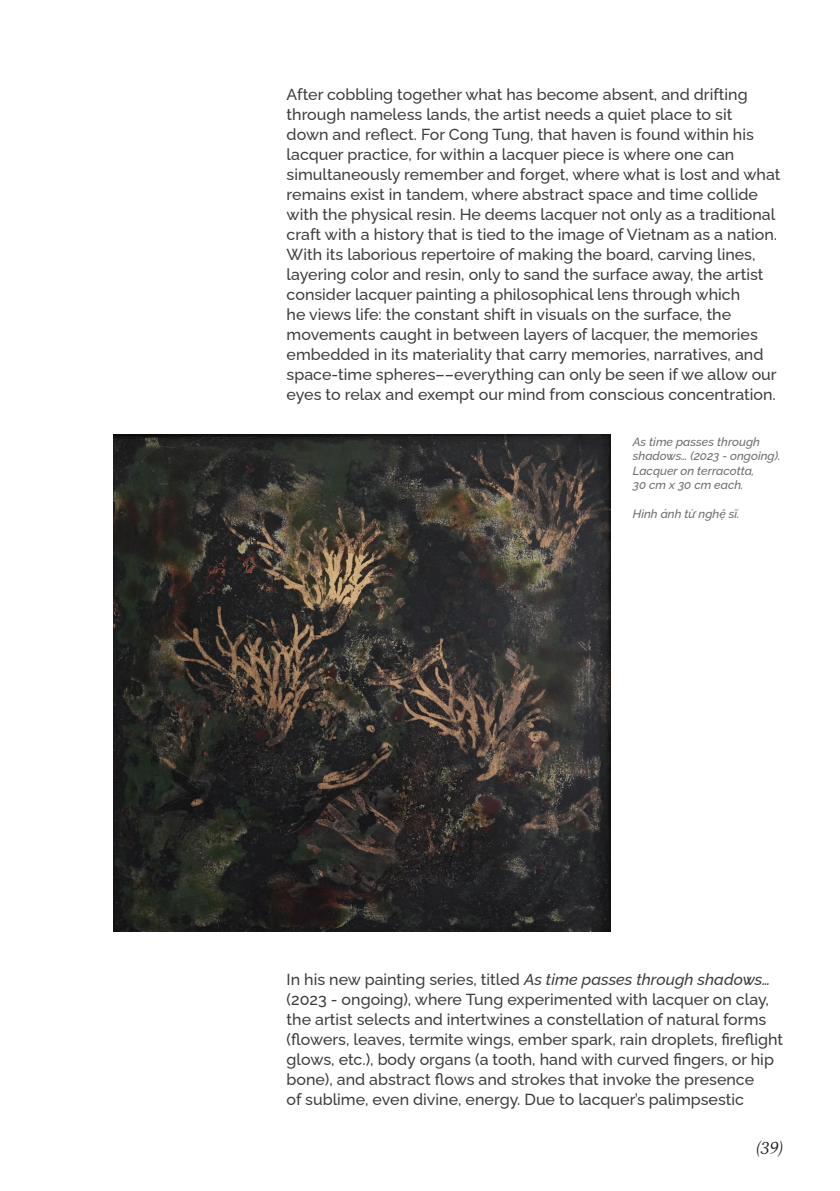
<style>
.page{position:relative;width:840px;height:1191px;background:#fff}
.page>*{position:absolute;margin:0;border:0;box-sizing:border-box;transform-origin:0 0}
.t1{font:italic 18px "Spectral";color:#231f20}
.t2{font:500 16px/20px "Raleway";color:#3e3e3f}
.t3{font:italic 500 12px/14.4px "Raleway";color:#6c6d70}
.s1{font-style:italic}
</style>
<div class="page">
<img style="left:113px;top:434px;width:496px;height:497px">
<p class="t2" style="left:286px;top:83px;width:495px">After cobbling together what has become absent, and drifting through nameless lands, the artist needs a quiet place to sit<br>down and reflect. For Cong Tung, that haven is found within his lacquer practice, for within a lacquer piece is where one can simultaneously remember and forget, where what is lost and what remains exist in tandem, where abstract space and time collide with the physical resin. He deems lacquer not only as a traditional craft with a history that is tied to the image of Vietnam as a nation.<br>With its laborious repertoire of making the board, carving lines, layering color and resin, only to sand the surface away, the artist consider lacquer painting a philosophical lens through which<br>he views life: the constant shift in visuals on the surface, the movements caught in between layers of lacquer, the memories embedded in its materiality that carry memories, narratives, and space-time spheres––everything can only be seen if we allow our eyes to relax and exempt our mind from conscious concentration.</p>
<p class="t3" style="left:632px;top:433px;width:149px">As time passes through shadows… (2023 - ongoing).<br>Lacquer on terracotta,<br>30 cm x 30 cm each.</p>
<p class="t3" style="left:632px;top:505px;width:108px">Hình ảnh từ nghệ sĩ.</p>
<p class="t2" style="left:286px;top:968px;width:498px">In his new painting series, titled <span class="s1">As time passes through shadows… </span>(2023 - ongoing), where Tung experimented with lacquer on clay, the artist selects and intertwines a constellation of natural forms (flowers, leaves, termite wings, ember spark, rain droplets, fireflight glows, etc.), body organs (a tooth, hand with curved fingers, or hip bone), and abstract flows and strokes that invoke the presence<br>of sublime, even divine, energy. Due to lacquer’s palimpsestic</p>
<p class="t1" style="left:755px;top:1134px;width:28px">(39)</p>
</div>
